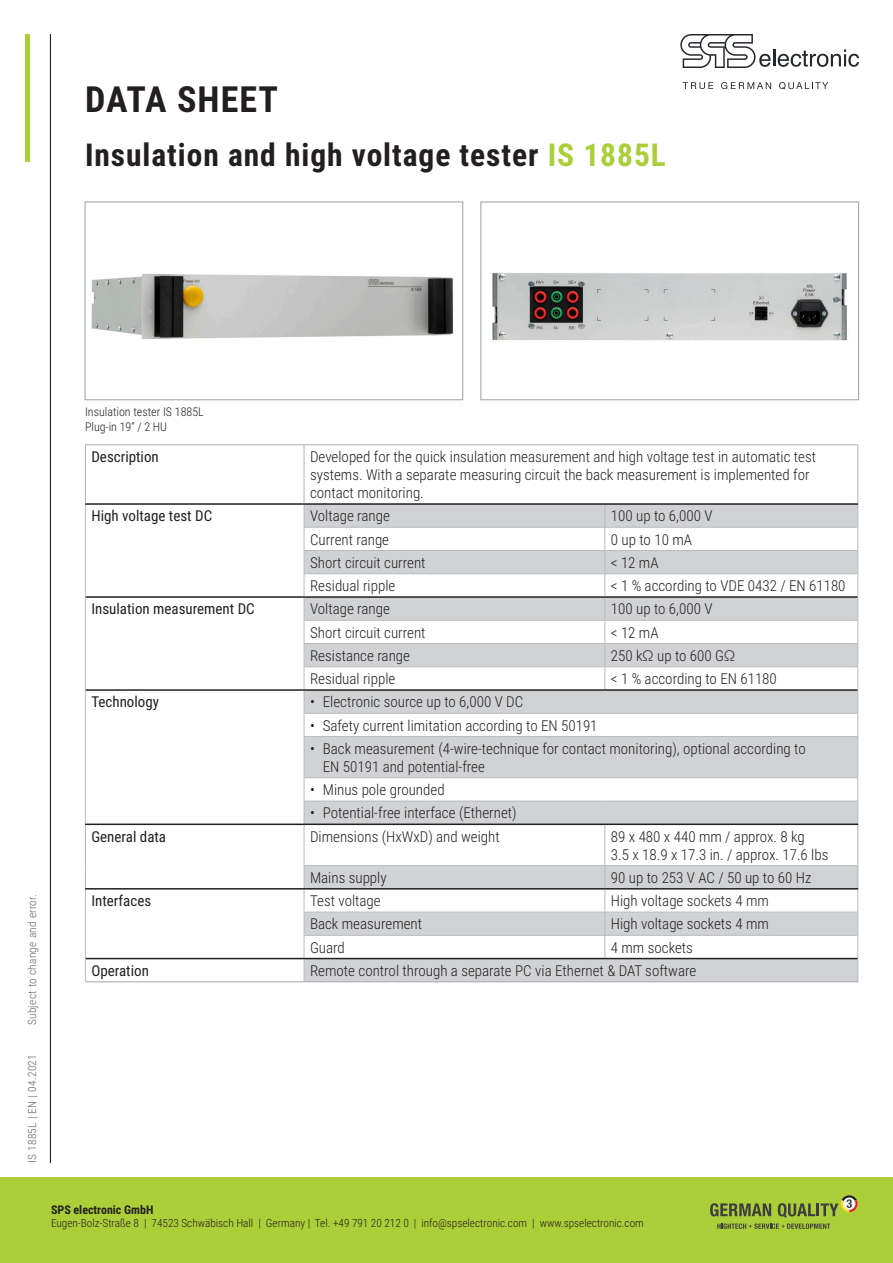
<style>
.page{position:relative;width:893px;height:1263px;background:#fff}
.page>*{position:absolute;margin:0;border:0;box-sizing:border-box;transform-origin:0 0}
.Headline_1{font:700 36px "Roboto Condensed";letter-spacing:.03em;color:#231f20}
.Headline_1-2{font:700 31.5px "Roboto Condensed";letter-spacing:.03em;color:#231f20}
.t1{font:300 15px/18px "Roboto Condensed";color:#231f20}
.t2{font:15px "Roboto Condensed";color:#231f20}
.t3{font:300 12px "Roboto Condensed";color:#231f20}
.t4{font:700 12px "Roboto Condensed";color:#231f20}
.t5{font:300 11.25px "Roboto Condensed";color:#231f20}
.t6{font:300 11.25px "Roboto Condensed";letter-spacing:.03em;color:#606466}
.s1{color:#abcf38}
.s2{font-family:"Helvetica Neue LT Pro";font-stretch:condensed}
</style>
<div class="page">
<div style="left:0;top:1178px;width:893px;height:85px;background:#abcf38"></div>
<hr style="left:50px;top:34px;width:1px;height:1129px;background:#231f20">
<svg style="left:680px;top:34px;width:179px;height:34px"></svg>
<svg style="left:683px;top:82px;width:30px;height:7px"></svg>
<svg style="left:721px;top:82px;width:50px;height:7px"></svg>
<svg style="left:779px;top:82px;width:49px;height:8px"></svg>
<svg style="left:305px;top:505px;width:552px;height:476px;fill:#d1d2d4"></svg>
<hr style="left:304px;top:527px;width:301px;height:1px;background:#babbbe">
<hr style="left:605px;top:527px;width:253px;height:1px;background:#babbbe">
<hr style="left:304px;top:912px;width:301px;height:1px;background:#babbbe">
<hr style="left:605px;top:912px;width:253px;height:1px;background:#babbbe">
<hr style="left:304px;top:550px;width:301px;height:1px;background:#babbbe">
<hr style="left:605px;top:550px;width:253px;height:1px;background:#babbbe">
<hr style="left:304px;top:573px;width:301px;height:1px;background:#babbbe">
<hr style="left:605px;top:573px;width:253px;height:1px;background:#babbbe">
<hr style="left:304px;top:643px;width:301px;height:1px;background:#babbbe">
<hr style="left:605px;top:643px;width:253px;height:1px;background:#babbbe">
<hr style="left:304px;top:666px;width:301px;height:1px;background:#babbbe">
<hr style="left:605px;top:666px;width:253px;height:1px;background:#babbbe">
<hr style="left:304px;top:935px;width:301px;height:1px;background:#babbbe">
<hr style="left:605px;top:935px;width:253px;height:1px;background:#babbbe">
<hr style="left:304px;top:620px;width:301px;height:1px;background:#babbbe">
<hr style="left:605px;top:620px;width:253px;height:1px;background:#babbbe">
<svg style="left:604px;top:505px;width:1px;height:184px"></svg>
<svg style="left:85px;top:505px;width:1px;height:231px"></svg>
<hr style="left:304px;top:713px;width:301px;height:1px;background:#babbbe">
<svg style="left:304px;top:505px;width:1px;height:231px"></svg>
<hr style="left:605px;top:713px;width:253px;height:1px;background:#babbbe">
<svg style="left:857px;top:505px;width:1px;height:231px"></svg>
<hr style="left:85px;top:736px;width:1px;height:42px;background:#babbbe">
<hr style="left:304px;top:736px;width:301px;height:1px;background:#babbbe">
<hr style="left:304px;top:737px;width:1px;height:40px;background:#babbbe">
<hr style="left:605px;top:736px;width:253px;height:1px;background:#babbbe">
<hr style="left:857px;top:737px;width:1px;height:40px;background:#babbbe">
<hr style="left:304px;top:777px;width:301px;height:1px;background:#babbbe">
<hr style="left:605px;top:777px;width:253px;height:1px;background:#babbbe">
<svg style="left:85px;top:778px;width:1px;height:45px"></svg>
<svg style="left:304px;top:778px;width:1px;height:45px"></svg>
<svg style="left:857px;top:778px;width:1px;height:45px"></svg>
<hr style="left:304px;top:801px;width:301px;height:1px;background:#babbbe">
<hr style="left:605px;top:801px;width:253px;height:1px;background:#babbbe">
<hr style="left:304px;top:825px;width:1px;height:40px;background:#babbbe">
<hr style="left:604px;top:825px;width:1px;height:40px;background:#babbbe">
<svg style="left:304px;top:866px;width:1px;height:115px"></svg>
<svg style="left:604px;top:866px;width:1px;height:92px"></svg>
<hr style="left:85px;top:503px;width:219px;height:2px;background:#231f20">
<hr style="left:304px;top:503px;width:301px;height:2px;background:#231f20">
<hr style="left:605px;top:503px;width:253px;height:2px;background:#231f20">
<hr style="left:86px;top:596px;width:218px;height:2px;background:#231f20">
<hr style="left:86px;top:958px;width:218px;height:1px;background:#231f20">
<hr style="left:304px;top:596px;width:301px;height:2px;background:#231f20">
<hr style="left:605px;top:596px;width:252px;height:2px;background:#231f20">
<hr style="left:304px;top:958px;width:301px;height:1px;background:#231f20">
<hr style="left:605px;top:958px;width:252px;height:1px;background:#231f20">
<hr style="left:85px;top:444px;width:219px;height:1px;background:#b2b3b7">
<hr style="left:85px;top:445px;width:1px;height:58px;background:#b2b3b7">
<hr style="left:304px;top:444px;width:301px;height:1px;background:#b2b3b7">
<hr style="left:304px;top:445px;width:1px;height:58px;background:#b2b3b7">
<hr style="left:605px;top:444px;width:253px;height:1px;background:#b2b3b7">
<hr style="left:857px;top:445px;width:1px;height:58px;background:#b2b3b7">
<hr style="left:85px;top:823px;width:219px;height:2px;background:#231f20">
<hr style="left:85px;top:825px;width:1px;height:40px;background:#b2b3b7">
<svg style="left:85px;top:865px;width:1px;height:116px"></svg>
<hr style="left:304px;top:823px;width:301px;height:2px;background:#231f20">
<hr style="left:605px;top:823px;width:253px;height:2px;background:#231f20">
<hr style="left:857px;top:825px;width:1px;height:40px;background:#b2b3b7">
<svg style="left:857px;top:865px;width:1px;height:116px"></svg>
<hr style="left:85px;top:888px;width:219px;height:1px;background:#231f20">
<hr style="left:304px;top:888px;width:301px;height:1px;background:#231f20">
<hr style="left:605px;top:888px;width:253px;height:1px;background:#231f20">
<hr style="left:85px;top:981px;width:219px;height:1px;background:#a5a7aa">
<hr style="left:304px;top:981px;width:301px;height:1px;background:#a5a7aa">
<hr style="left:605px;top:981px;width:253px;height:1px;background:#a5a7aa">
<hr style="left:304px;top:865px;width:301px;height:1px;background:#babbbe">
<hr style="left:605px;top:865px;width:252px;height:1px;background:#babbbe">
<hr style="left:86px;top:689px;width:218px;height:2px;background:#231f20">
<hr style="left:304px;top:689px;width:301px;height:2px;background:#231f20">
<hr style="left:605px;top:689px;width:252px;height:2px;background:#231f20">
<img style="left:91px;top:273px;width:363px;height:66px">
<div style="left:85px;top:202px;width:378px;height:198px;border:1px solid #9d9fa2"></div>
<hr style="left:26px;top:34px;width:4px;height:128px;background:#abcf38">
<svg style="left:710px;top:1195px;width:148px;height:34px"></svg>
<img style="left:492px;top:272px;width:355px;height:69px">
<div style="left:480px;top:202px;width:379px;height:198px;border:1px solid #9d9fa2"></div>
<p class="Headline_1" style="left:85px;top:74px;width:195px">DATA SHEET</p>
<p class="Headline_1-2" style="left:85px;top:133px;width:582px">Insulation and high voltage tester <span class="s1">IS 1885L</span></p>
<p class="t6" style="left:24px;top:1025px;width:133px;rotate:-90deg">Subject to change and error.</p>
<p class="t6" style="left:24px;top:1163px;width:110px;rotate:-90deg">IS 1885L | EN | 04.2021</p>
<p class="t3" style="left:85px;top:403px;width:120px">Insulation tester IS 1885L</p>
<p class="t3" style="left:85px;top:418px;width:84px">Plug-in 19“ / 2 HU</p>
<p class="t2" style="left:91px;top:446px;width:69px">Description</p>
<p class="t1" style="left:310px;top:447px;width:508px">Developed for the quick insulation measurement and high voltage test in automatic test systems. With a separate measuring circuit the back measurement is implemented for contact monitoring.</p>
<p class="t2" style="left:91px;top:505px;width:122px">High voltage test DC</p>
<p class="t1" style="left:310px;top:506px;width:81px">Voltage range</p>
<p class="t1" style="left:611px;top:506px;width:103px">100 up to 6,000 V</p>
<p class="t1" style="left:310px;top:530px;width:81px">Current range</p>
<p class="t1" style="left:611px;top:530px;width:83px">0 up to 10 mA</p>
<p class="t1" style="left:310px;top:553px;width:117px">Short circuit current</p>
<p class="t1" style="left:611px;top:553px;width:49px">&lt; 12 mA</p>
<p class="t1" style="left:310px;top:576px;width:87px">Residual ripple</p>
<p class="t1" style="left:611px;top:576px;width:236px">&lt; 1 % according to VDE 0432 / EN 61180</p>
<p class="t2" style="left:91px;top:598px;width:165px">Insulation measurement DC</p>
<p class="t1" style="left:310px;top:599px;width:81px">Voltage range</p>
<p class="t1" style="left:611px;top:599px;width:103px">100 up to 6,000 V</p>
<p class="t1" style="left:310px;top:623px;width:117px">Short circuit current</p>
<p class="t1" style="left:611px;top:623px;width:49px">&lt; 12 mA</p>
<p class="t1" style="left:310px;top:646px;width:102px">Resistance range</p>
<p class="t1" style="left:611px;top:646px;width:126px">250 k<span class="s2">Ω</span> up to 600 G<span class="s2">Ω</span></p>
<p class="t1" style="left:310px;top:669px;width:87px">Residual ripple</p>
<p class="t1" style="left:611px;top:669px;width:167px">&lt; 1 % according to EN 61180</p>
<p class="t2" style="left:91px;top:691px;width:69px">Technology</p>
<p class="t1" style="left:310px;top:692px;width:215px">• Electronic source up to 6,000 V DC</p>
<p class="t1" style="left:310px;top:716px;width:289px">• Safety current limitation according to EN 50191</p>
<p class="t1" style="left:323px;top:739px;width:484px;text-indent:-13px">• Back measurement (4-wire-technique for contact monitoring), optional according to<br>EN 50191 and potential-free</p>
<p class="t1" style="left:310px;top:780px;width:136px">• Minus pole grounded</p>
<p class="t1" style="left:310px;top:803px;width:208px">• Potential-free interface (Ethernet)</p>
<p class="t2" style="left:91px;top:826px;width:76px">General data</p>
<p class="t1" style="left:310px;top:827px;width:191px">Dimensions (HxWxD) and weight</p>
<p class="t1" style="left:611px;top:827px;width:195px">89 x 480 x 440 mm / approx. 8 kg</p>
<p class="t1" style="left:611px;top:845px;width:219px">3.5 x 18.9 x 17.3 in. / approx. 17.6 lbs</p>
<p class="t1" style="left:310px;top:868px;width:78px">Mains supply</p>
<p class="t1" style="left:611px;top:868px;width:202px">90 up to 253 V AC / 50 up to 60 Hz</p>
<p class="t2" style="left:91px;top:890px;width:61px">Interfaces</p>
<p class="t1" style="left:310px;top:891px;width:72px">Test voltage</p>
<p class="t1" style="left:611px;top:891px;width:159px">High voltage sockets 4 mm</p>
<p class="t1" style="left:310px;top:914px;width:114px">Back measurement</p>
<p class="t1" style="left:611px;top:914px;width:159px">High voltage sockets 4 mm</p>
<p class="t1" style="left:310px;top:938px;width:36px">Guard</p>
<p class="t1" style="left:611px;top:938px;width:84px">4 mm sockets</p>
<p class="t2" style="left:91px;top:960px;width:59px">Operation</p>
<p class="t1" style="left:310px;top:961px;width:388px">Remote control through a separate PC via Ethernet &amp; DAT software</p>
<p class="t4" style="left:51px;top:1201px;width:104px">SPS electronic GmbH</p>
<p class="t5" style="left:51px;top:1215px;width:594px">Eugen-Bolz-Straße 8 | 74523 Schwäbisch Hall | Germany | Tel. +49 791 20 212 0 | info@spselectronic.com | www.spselectronic.com</p>
</div>
